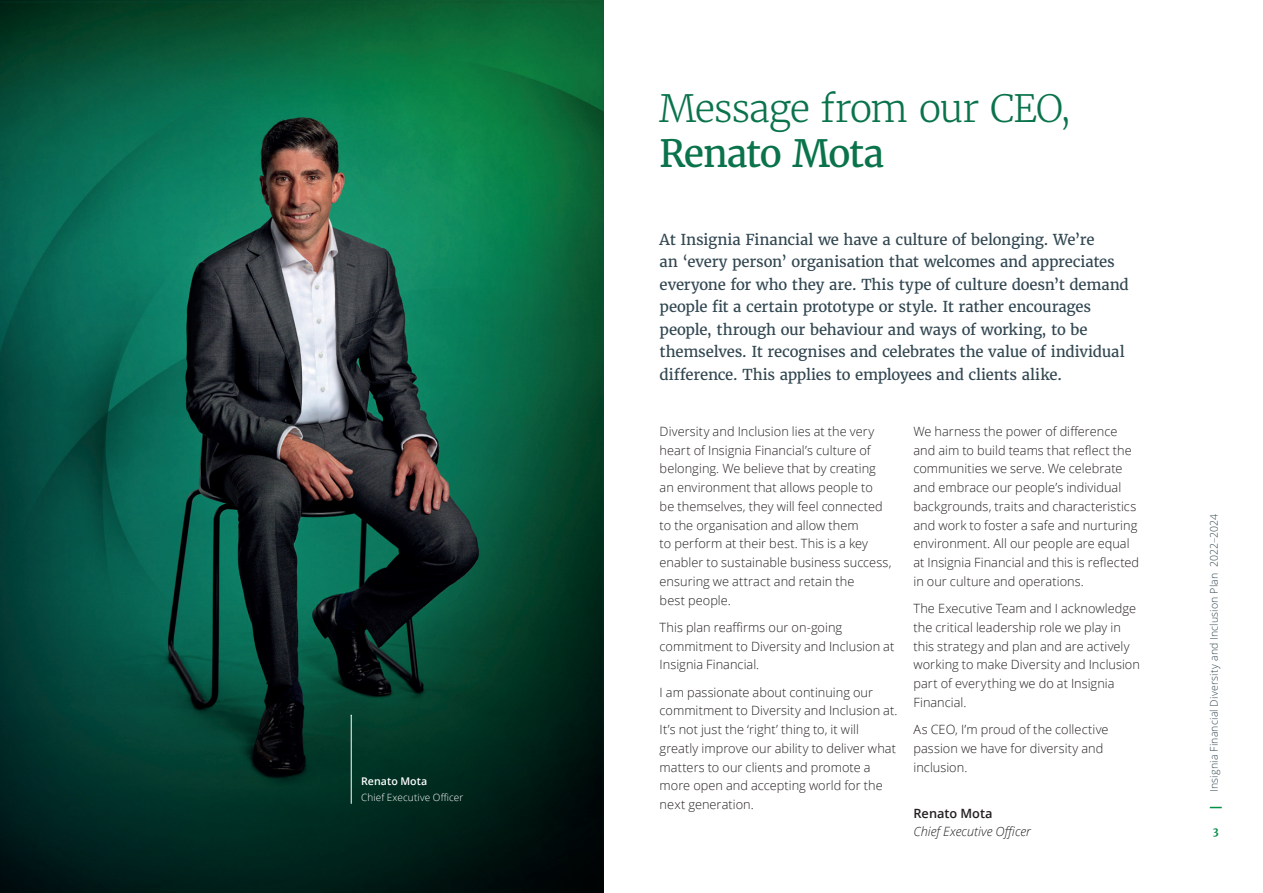
<style>
.page{position:relative;width:1263px;height:893px;background:#fff}
.page>*{position:absolute;margin:0;border:0;box-sizing:border-box;transform-origin:0 0}
._00_Main_Header{font:300 37.5px/45px "Merriweather";letter-spacing:-.035em;color:#0a734b}
._06_Intro_Para{font:15px/22.5px "Merriweather";letter-spacing:-.01em;color:#324751}
._07_Body_Text{font:300 12.75px/18.8px "Open Sans";letter-spacing:.005em;color:#231f20}
._07_Body_Text-2{font:italic 300 12.75px "Open Sans";color:#231f20}
._07_Body_Text-3{font:600 12.75px "Open Sans";color:#231f20}
._07_Body_Text-4{font:600 10.65px "Open Sans";letter-spacing:.01em;color:#fff}
.t1{font:300 10.5px "Open Sans";letter-spacing:.02em;color:#324751}
.t2{font:700 10.5px "Merriweather";color:#078e47}
._07_Body_Text-5{font:300 9.9px "Open Sans";letter-spacing:.015em;color:#fff}
.s1{font-weight:400}
</style>
<div class="page">
<svg style="left:1210px;top:807px;width:12px;height:1px"></svg>
<img style="left:0;top:0;width:604px;height:893px">
<hr style="left:351px;top:715px;width:1px;height:89px;background:#fff">
<p class="_07_Body_Text-4" style="left:361px;top:774px;width:68px">Renato Mota</p>
<p class="_07_Body_Text-5" style="left:361px;top:790px;width:104px">Chief Executive Officer</p>
<p class="_00_Main_Header" style="left:659px;top:86px;width:414px">Message from our CEO,<br><span class="s1">Renato Mota</span></p>
<p class="_06_Intro_Para" style="left:660px;top:228px;width:471px">At Insignia Financial we have a culture of belonging. We’re<br>an ‘every person’ organisation that welcomes and appreciates everyone for who they are. This type of culture doesn’t demand people fit a certain prototype or style. It rather encourages people, through our behaviour and ways of working, to be themselves. It recognises and celebrates the value of individual difference. This applies to employees and clients alike.</p>
<p class="_07_Body_Text" style="left:660px;top:422px;width:233px">Diversity and Inclusion lies at the very heart of Insignia Financial’s culture of belonging. We believe that by creating an environment that allows people to<br>be themselves, they will feel connected to the organisation and allow them<br>to perform at their best. This is a key enabler to sustainable business success, ensuring we attract and retain the<br>best people.</p>
<p class="_07_Body_Text" style="left:660px;top:618px;width:236px">This plan reaffirms our on-going commitment to Diversity and Inclusion at<br>Insignia Financial.</p>
<p class="_07_Body_Text" style="left:660px;top:682px;width:239px">I am passionate about continuing our commitment to Diversity and Inclusion at.<br>It’s not just the ‘right’ thing to, it will greatly improve our ability to deliver what matters to our clients and promote a more open and accepting world for the next generation.</p>
<p class="_07_Body_Text" style="left:913px;top:422px;width:227px">We harness the power of difference and aim to build teams that reflect the communities we serve. We celebrate and embrace our people’s individual backgrounds, traits and characteristics and work to foster a safe and nurturing environment. All our people are equal at Insignia Financial and this is reflected in our culture and operations.</p>
<p class="_07_Body_Text" style="left:913px;top:599px;width:228px">The Executive Team and I acknowledge the critical leadership role we play in this strategy and plan and are actively working to make Diversity and Inclusion part of everything we do at Insignia Financial.</p>
<p class="_07_Body_Text" style="left:913px;top:720px;width:197px">As CEO, I’m proud of the collective passion we have for diversity and inclusion.</p>
<p class="_07_Body_Text-3" style="left:913px;top:804px;width:81px">Renato Mota</p>
<p class="_07_Body_Text-2" style="left:913px;top:823px;width:119px">Chief Executive Officer</p>
<p class="t1" style="left:1207px;top:792px;width:279px;rotate:-90deg">Insignia Financial Diversity and Inclusion Plan 2022–2024</p>
<p class="t2" style="left:1213px;top:824px;width:7px">3</p>
</div>
